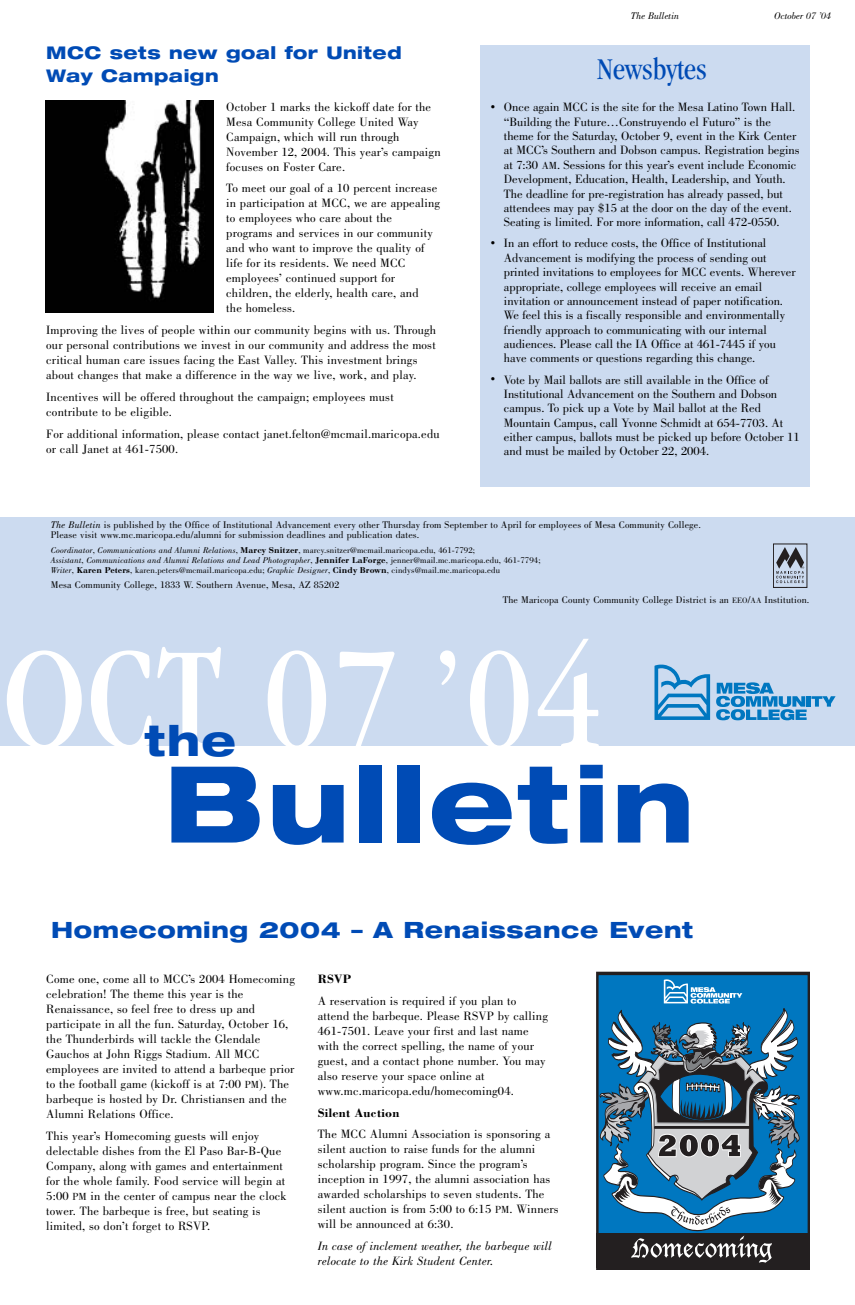
<style>
.page{position:relative;width:855px;height:1305px;background:#fff}
.page>*{position:absolute;margin:0;border:0;box-sizing:border-box;transform-origin:0 0}
.t1{font:condensed 150px "Garamond";letter-spacing:.015em;color:#fff}
.t2{font:800 expanded 106.25px "Helvetica Neue";letter-spacing:.025em;color:#004bb5}
.t3{font:800 expanded 42.5px "Helvetica Neue";color:#004bb5}
.t4{font:condensed 31.25px "Garamond";color:#004bb5}
.t5{font:800 expanded 22.5px "Helvetica Neue";letter-spacing:.025em;color:#004bb5}
.t6{font:800 expanded 17.5px/22.5px "Helvetica Neue";letter-spacing:.025em;color:#004bb5}
.t7{font:12.5px/15px "Bodoni";letter-spacing:.015em;color:#000}
.t8{font:italic 12.5px/15px "Bodoni";letter-spacing:.015em;color:#000}
.t9{font:700 12.5px "Bodoni";letter-spacing:.02em;color:#000}
.t10{font:10px/10px "Bodoni";letter-spacing:.015em;color:#000}
.t11{font:italic 10px "Bodoni";color:#000}
.t12{font:8.75px/10px "Bodoni";letter-spacing:.015em;color:#000}
.s1{font-size:10px}
.s2{font-size:10.62px}
.s3{font-style:italic}
.s4{font-weight:600}
.s5{font-size:8.12px}
</style>
<div class="page">
<div style="left:0;top:518px;width:855px;height:228px;background:#ccdbf0"></div>
<div style="left:773px;top:544px;width:34px;height:44px;border:1px solid #231f20"></div>
<svg style="left:776px;top:547px;width:28px;height:36px"></svg>
<svg style="left:655px;top:665px;width:55px;height:55px"></svg>
<svg style="left:716px;top:682px;width:120px;height:38px"></svg>
<div style="left:480px;top:45px;width:330px;height:442px;background:#ccdbf0"></div>
<svg style="left:596px;top:972px;width:214px;height:297px"></svg>
<div style="left:596px;top:1234px;width:211px;height:34px;background:#231f20"></div>
<svg style="left:600px;top:979px;width:200px;height:284px"></svg>
<img style="left:45px;top:101px;width:169px;height:212px">
<h3 class="t6" style="left:46px;top:43px;width:357px">MCC sets new goal for United<br>Way Campaign</h3>
<p class="t7" style="left:226px;top:100px;width:216px">October 1 marks the kickoff date for the Mesa Community College United Way Campaign, which will run through November 12, 2004. This year’s campaign focuses on Foster Care.</p>
<p class="t7" style="left:226px;top:182px;width:215px">To meet our goal of a 10 percent increase in participation at MCC, we are appealing to employees who care about the programs and services in our community and who want to improve the quality of life for its residents. We need MCC employees’ continued support for children, the elderly, health care, and<br>the homeless.</p>
<p class="t7" style="left:46px;top:324px;width:391px">Improving the lives of people within our community begins with us. Through our personal contributions we invest in our community and address the most critical human care issues facing the East Valley. This investment brings about changes that make a difference in the way we live, work, and play.</p>
<p class="t7" style="left:46px;top:390px;width:349px">Incentives will be offered throughout the campaign; employees must contribute to be eligible.</p>
<p class="t7" style="left:46px;top:427px;width:395px">For additional information, please contact janet.felton@mcmail.maricopa.edu or call Janet at 461-7500.</p>
<p class="t11" style="left:631px;top:12px;width:50px">The Bulletin</p>
<p class="t11" style="left:774px;top:12px;width:59px">October 07 ’04</p>
<h3 class="t4" style="left:597px;top:57px;width:111px">Newsbytes</h3>
<p class="t7" style="left:504px;top:101px;width:297px;line-height:14.4px;text-indent:-13px"><span class="s1">•</span> Once again MCC is the site for the Mesa Latino Town Hall. “Building the Future…Construyendo el Futuro” is the theme for the Saturday, October 9, event in the Kirk Center at MCC’s Southern and Dobson campus. Registration begins at 7:30 <span class="s2">AM</span>. Sessions for this year’s event include Economic Development, Education, Health, Leadership, and Youth.<br>The deadline for pre-registration has already passed, but attendees may pay $15 at the door on the day of the event.<br>Seating is limited. For more information, call 472-0550.</p>
<p class="t7" style="left:504px;top:237px;width:293px;line-height:14.4px;text-indent:-13px"><span class="s1">•</span> In an effort to reduce costs, the Office of Institutional Advancement is modifying the process of sending out printed invitations to employees for MCC events. Wherever appropriate, college employees will receive an email invitation or announcement instead of paper notification.<br>We feel this is a fiscally responsible and environmentally friendly approach to communicating with our internal audiences. Please call the IA Office at 461-7445 if you have comments or questions regarding this change.</p>
<p class="t7" style="left:504px;top:373px;width:297px;line-height:14.4px;text-indent:-13px"><span class="s1">•</span> Vote by Mail ballots are still available in the Office of Institutional Advancement on the Southern and Dobson campus. To pick up a Vote by Mail ballot at the Red Mountain Campus, call Yvonne Schmidt at 654-7703. At either campus, ballots must be picked up before October 11 and must be mailed by October 22, 2004.</p>
<p class="t10" style="left:51px;top:521px;width:652px"><span class="s3">The Bulletin</span> is published by the Office of Institutional Advancement every other Thursday from September to April for employees of Mesa Community College.<br>Please visit www.mc.maricopa.edu/alumni for submission deadlines and publication dates.</p>
<p class="t12" style="left:51px;top:546px;width:491px"><span class="s3">Coordinator</span>, <span class="s3">Communications and Alumni Relations</span>, <span class="s4">Marcy Snitzer</span>, marcy.snitzer@mcmail.maricopa.edu, 461-7792;<br><span class="s3">Assistant</span>, <span class="s3">Communications and Alumni Relations and Lead Photographer</span>, <span class="s4">Jennifer LaForge</span>, jenner@mail.mc.maricopa.edu, 461-7794;<br><span class="s3">Writer</span>, <span class="s4">Karen Peters</span>, karen.peters@mcmail.maricopa.edu; <span class="s3">Graphic Designer</span>, <span class="s4">Cindy Brown</span>, cindys@mail.mc.maricopa.edu</p>
<p class="t10" style="left:51px;top:580px;width:290px">Mesa Community College, 1833 W. Southern Avenue, Mesa, AZ 85202</p>
<p class="t10" style="left:503px;top:595px;width:308px">The Maricopa County Community College District is an <span class="s5">EEO</span>/<span class="s5">AA</span> Institution.</p>
<h1 class="t1" style="left:3px;top:642px;width:600px">OCT 07 ’04</h1>
<h2 class="t2" style="left:164px;top:764px;width:532px">Bulletin</h2>
<h3 class="t3" style="left:145px;top:724px;width:93px">the</h3>
<h3 class="t5" style="left:51px;top:921px;width:644px">Homecoming 2004 – A Renaissance Event</h3>
<p class="t7" style="left:46px;top:973px;width:250px">Come one, come all to MCC’s 2004 Homecoming celebration! The theme this year is the Renaissance, so feel free to dress up and participate in all the fun. Saturday, October 16, the Thunderbirds will tackle the Glendale Gauchos at John Riggs Stadium. All MCC employees are invited to attend a barbeque prior to the football game (kickoff is at 7:00 <span class="s2">PM</span>). The barbeque is hosted by Dr. Christiansen and the Alumni Relations Office.</p>
<p class="t7" style="left:46px;top:1129px;width:242px">This year’s Homecoming guests will enjoy delectable dishes from the El Paso Bar-B-Que Company, along with games and entertainment for the whole family. Food service will begin at 5:00 <span class="s2">PM</span> in the center of campus near the clock tower. The barbeque is free, but seating is limited, so don’t forget to RSVP.</p>
<p class="t9" style="left:318px;top:971px;width:35px">RSVP</p>
<p class="t7" style="left:318px;top:994px;width:232px">A reservation is required if you plan to attend the barbeque. Please RSVP by calling 461-7501. Leave your first and last name with the correct spelling, the name of your guest, and a contact phone number. You may also reserve your space online at www.mc.maricopa.edu/homecoming04.</p>
<p class="t9" style="left:318px;top:1105px;width:83px">Silent Auction</p>
<p class="t7" style="left:318px;top:1128px;width:242px">The MCC Alumni Association is sponsoring a silent auction to raise funds for the alumni scholarship program. Since the program’s inception in 1997, the alumni association has awarded scholarships to seven students. The silent auction is from 5:00 to 6:15 <span class="s2">PM</span>. Winners will be announced at 6:30.</p>
<p class="t8" style="left:318px;top:1240px;width:236px">In case of inclement weather, the barbeque will relocate to the Kirk Student Center.</p>
</div>
